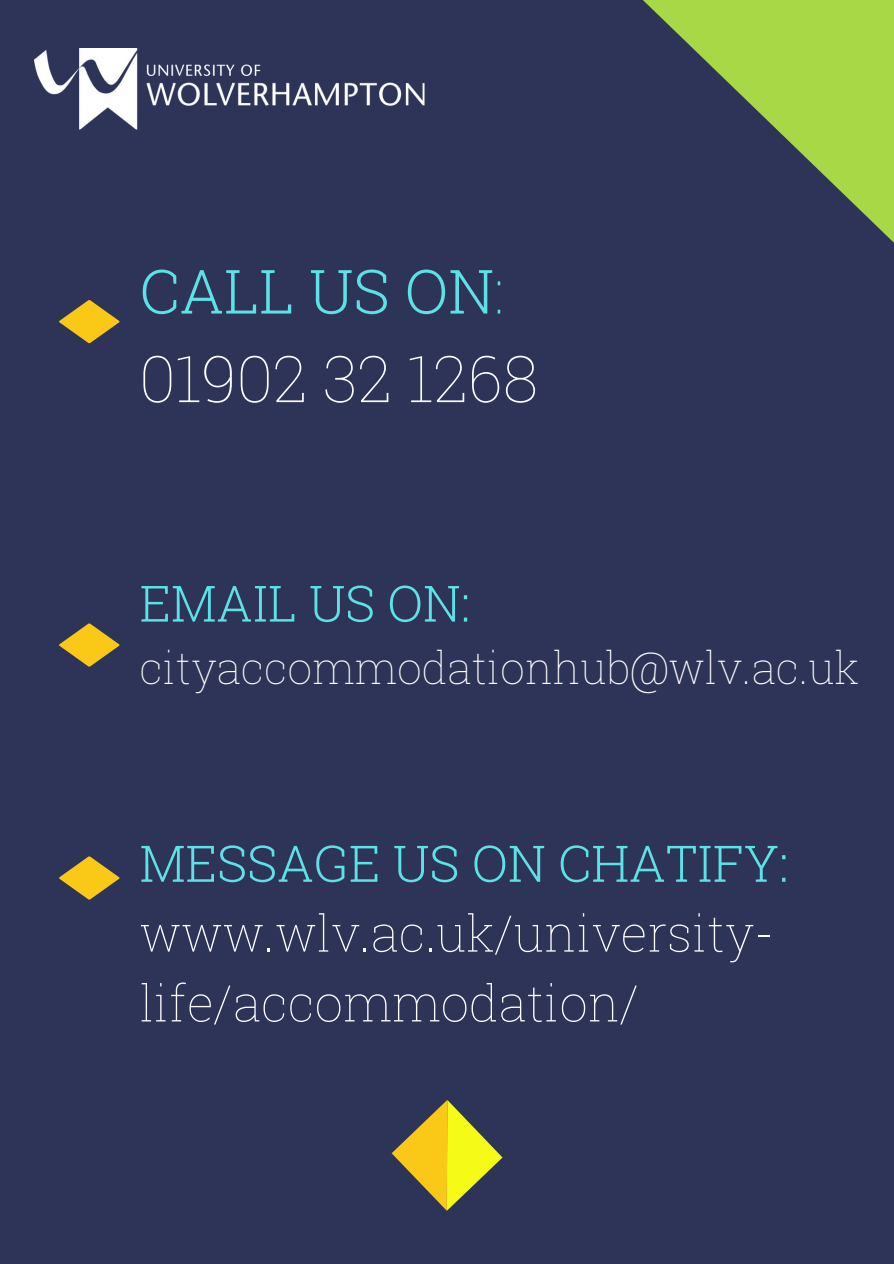
<style>
.page{position:relative;width:894px;height:1264px;background:#fff}
.page>*{position:absolute;margin:0;border:0;box-sizing:border-box;transform-origin:0 0}
.t1{font:100 64.35px "Roboto Slab";color:#fff}
.t2{font:300 61.05px "Roboto Slab";color:#5ce1e6}
.t3{font:100 50.4px/69.8px "Roboto Slab";color:#fff}
.t4{font:300 49.95px "Roboto Slab";color:#5ce1e6}
.t5{font:100 43.8px "Roboto Slab";color:#fff}
.s1{font-weight:100}
.s2{font-weight:300;color:#5ce1e6}
</style>
<div class="page">
<div style="left:0;top:0;width:893px;height:1263px;background:#2e3457"></div>
<img style="left:35px;top:49px;width:389px;height:81px">
<svg style="left:391px;top:1100px;width:111px;height:110px"></svg>
<svg style="left:59px;top:300px;width:61px;height:43px"></svg>
<svg style="left:59px;top:623px;width:61px;height:43px"></svg>
<svg style="left:59px;top:856px;width:61px;height:43px"></svg>
<svg style="left:643px;top:0;width:250px;height:242px"></svg>
<p class="t2" style="left:140px;top:249px;width:367px">CALL US ON<span class="s1">:</span></p>
<p class="t1" style="left:140px;top:335px;width:400px">01902 32 1268</p>
<p class="t4" style="left:140px;top:569px;width:332px">EMAIL US ON:</p>
<p class="t5" style="left:140px;top:638px;width:721px">cityaccommodationhub@wlv.ac.uk</p>
<p class="t3" style="left:140px;top:827px;width:650px"><span class="s2">MESSAGE US ON CHATIFY: </span>www.wlv.ac.uk/university&shy;life/accommodation/</p>
</div>
